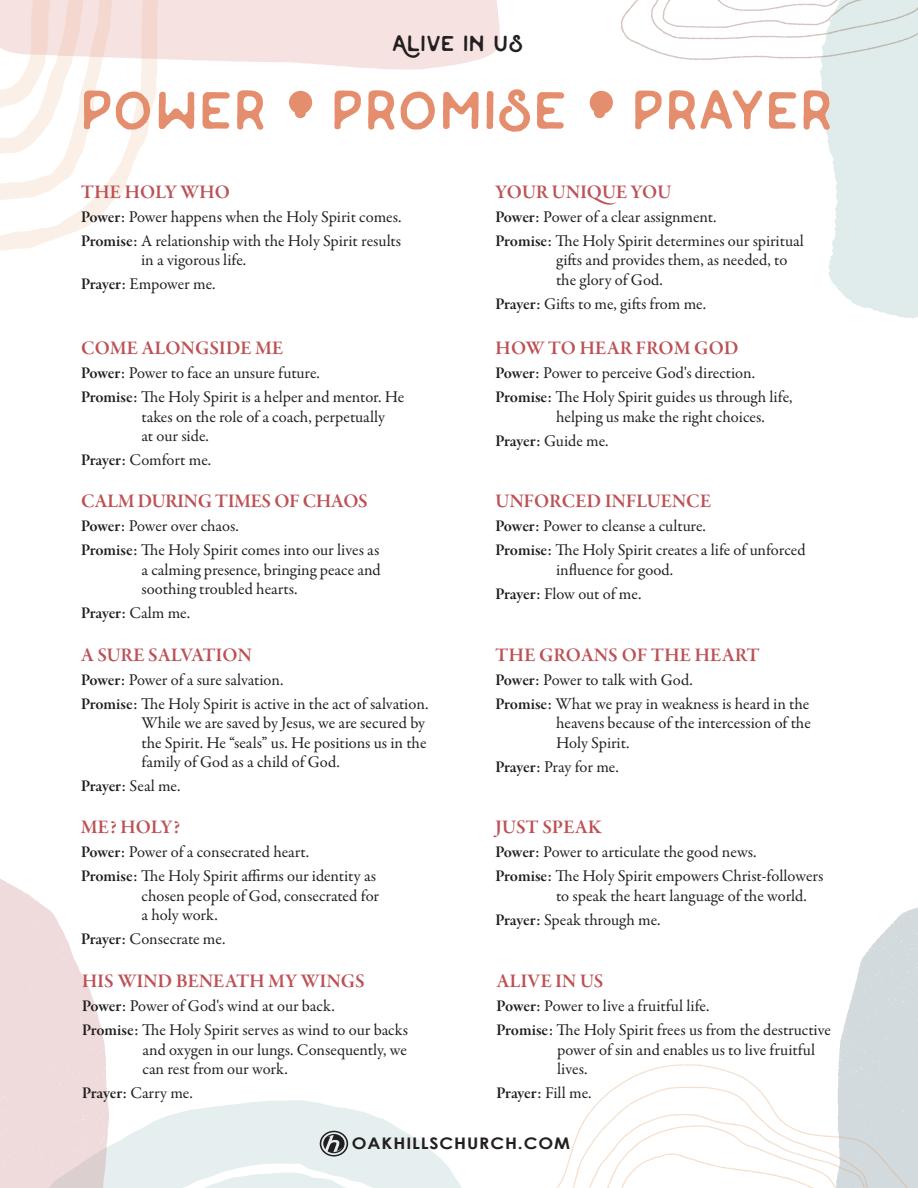
<style>
.page{position:relative;width:918px;height:1188px;background:#fff}
.page>*{position:absolute;margin:0;border:0;box-sizing:border-box;transform-origin:0 0}
.TOC_Content{font:700 73.5px "Swistblnk Moabhoers";letter-spacing:.015em;color:#e48e6e}
.TOC_Content-2{font:700 30px "Swistblnk Moabhoers";letter-spacing:.01em;color:#231f20}
.TOC_Content-3{font:19.5px "Garamond Premr Pro Smbd Subh";letter-spacing:.01em;color:#bc5156}
.TOC_Content-4{font:16.5px/19.5px "Garamond Premr Pro";color:#231f20}
.TOC_Content-5{font:16.5px "Garamond Premr Pro Smbd Subh";letter-spacing:-.005em;color:#231f20}
.t1{font:700 16.05px "Century Gothic";letter-spacing:.05em;color:#231f20;scale:1.1 1}
.s1{font-family:"Garamond Premr Pro Smbd Subh"}
.s2{font-family:"Garamond Premr Pro"}
</style>
<div class="page">
<svg style="left:621px;top:0;width:297px;height:319px"></svg>
<svg style="left:838px;top:907px;width:80px;height:157px"></svg>
<svg style="left:556px;top:1064px;width:362px;height:124px"></svg>
<svg style="left:0;top:0;width:500px;height:251px"></svg>
<svg style="left:594px;top:106px;width:11px;height:12px"></svg>
<svg style="left:0;top:879px;width:462px;height:309px"></svg>
<p class="TOC_Content-2" style="left:392px;top:27px;width:133px">Alive in us</p>
<p class="TOC_Content" style="left:81px;top:69px;width:753px">Power • Promise • Prayer</p>
<p class="TOC_Content-3" style="left:81px;top:180px;width:150px">THE HOLY WHO</p>
<p class="TOC_Content-4" style="left:81px;top:207px;width:322px"><span class="s1">Power:</span> Power happens when the Holy Spirit comes.</p>
<p class="TOC_Content-4" style="left:81px;top:231px;width:322px"><span class="s1">Promise:</span> A relationship with the Holy Spirit results</p>
<p class="TOC_Content-4" style="left:141px;top:251px;width:107px">in a vigorous life.</p>
<p class="TOC_Content-4" style="left:81px;top:275px;width:136px"><span class="s1">Prayer:</span> Empower me.</p>
<p class="TOC_Content-3" style="left:81px;top:337px;width:204px">COME ALONGSIDE ME</p>
<p class="TOC_Content-4" style="left:81px;top:364px;width:240px"><span class="s1">Power:</span> Power to face an unsure future.</p>
<p class="TOC_Content-4" style="left:142px;top:388px;width:264px;text-indent:-61px"><span class="s1">Promise:</span> The Holy Spirit is a helper and mentor. He takes on the role of a coach, perpetually<br>at our side.</p>
<p class="TOC_Content-4" style="left:81px;top:451px;width:132px"><span class="s1">Prayer:</span> Comfort me.</p>
<p class="TOC_Content-3" style="left:81px;top:490px;width:288px">CALM DURING TIMES OF CHAOS</p>
<p class="TOC_Content-4" style="left:81px;top:517px;width:159px"><span class="s1">Power:</span> Power over chaos.</p>
<p class="TOC_Content-4" style="left:142px;top:541px;width:241px;text-align:justify;text-indent:-61px"><span class="s1">Promise:</span> The Holy Spirit comes into our lives as a calming presence, bringing peace and soothing troubled hearts.</p>
<p class="TOC_Content-5" style="left:81px;top:603px;width:111px">Prayer: <span class="s2">Calm me.</span></p>
<p class="TOC_Content-3" style="left:81px;top:643px;width:172px">A SURE SALVATION</p>
<p class="TOC_Content-4" style="left:81px;top:670px;width:204px"><span class="s1">Power:</span> Power of a sure salvation.</p>
<p class="TOC_Content-4" style="left:142px;top:694px;width:288px;text-indent:-61px"><span class="s1">Promise:</span> The Holy Spirit is active in the act of salvation.<br>While we are saved by Jesus, we are secured by the Spirit. He “seals” us. He positions us in the family of God as a child of God.</p>
<p class="TOC_Content-5" style="left:81px;top:776px;width:101px">Prayer: <span class="s2">Seal me.</span></p>
<p class="TOC_Content-3" style="left:81px;top:816px;width:101px">ME? HOLY?</p>
<p class="TOC_Content-4" style="left:81px;top:843px;width:230px"><span class="s1">Power:</span> Power of a consecrated heart.</p>
<p class="TOC_Content-4" style="left:142px;top:867px;width:239px;text-indent:-61px"><span class="s1">Promise:</span> The Holy Spirit affirms our identity as chosen people of God, consecrated for a holy work.</p>
<p class="TOC_Content-4" style="left:81px;top:930px;width:146px"><span class="s1">Prayer:</span> Consecrate me.</p>
<p class="TOC_Content-3" style="left:82px;top:970px;width:284px">HIS WIND BENEATH MY WINGS</p>
<p class="TOC_Content-4" style="left:82px;top:997px;width:254px"><span class="s1">Power:</span> Power of God's wind at our back.</p>
<p class="TOC_Content-4" style="left:143px;top:1021px;width:267px;text-align:justify;text-indent:-61px"><span class="s1">Promise:</span> The Holy Spirit serves as wind to our backs and oxygen in our lungs. Consequently, we can rest from our work.</p>
<p class="TOC_Content-4" style="left:82px;top:1084px;width:112px"><span class="s1">Prayer:</span> Carry me.</p>
<p class="TOC_Content-3" style="left:496px;top:180px;width:177px">YOUR UNIQUE YOU</p>
<p class="TOC_Content-4" style="left:496px;top:207px;width:222px"><span class="s1">Power:</span> Power of a clear assignment.</p>
<p class="TOC_Content-4" style="left:556px;top:231px;width:249px;text-indent:-61px"><span class="s1">Promise:</span> The Holy Spirit determines our spiritual gifts and provides them, as needed, to the glory of God.</p>
<p class="TOC_Content-4" style="left:496px;top:294px;width:212px"><span class="s1">Prayer:</span> Gifts to me, gifts from me.</p>
<p class="TOC_Content-3" style="left:496px;top:337px;width:244px">HOW TO HEAR FROM GOD</p>
<p class="TOC_Content-4" style="left:496px;top:364px;width:261px"><span class="s1">Power:</span> Power to perceive God's direction.</p>
<p class="TOC_Content-4" style="left:556px;top:388px;width:238px;text-indent:-61px"><span class="s1">Promise:</span> The Holy Spirit guides us through life, helping us make the right choices.</p>
<p class="TOC_Content-4" style="left:496px;top:431px;width:115px"><span class="s1">Prayer:</span> Guide me.</p>
<p class="TOC_Content-3" style="left:496px;top:490px;width:217px">UNFORCED INFLUENCE</p>
<p class="TOC_Content-4" style="left:496px;top:517px;width:212px"><span class="s1">Power:</span> Power to cleanse a culture.</p>
<p class="TOC_Content-4" style="left:556px;top:541px;width:251px;text-indent:-61px"><span class="s1">Promise:</span> The Holy Spirit creates a life of unforced influence for good.</p>
<p class="TOC_Content-4" style="left:496px;top:584px;width:147px"><span class="s1">Prayer:</span> Flow out of me.</p>
<p class="TOC_Content-3" style="left:496px;top:643px;width:266px">THE GROANS OF THE HEART</p>
<p class="TOC_Content-4" style="left:496px;top:670px;width:199px"><span class="s1">Power:</span> Power to talk with God.</p>
<p class="TOC_Content-4" style="left:556px;top:694px;width:256px;text-align:justify;text-indent:-61px"><span class="s1">Promise:</span> What we pray in weakness is heard in the heavens because of the intercession of the Holy Spirit.</p>
<p class="TOC_Content-4" style="left:496px;top:757px;width:125px"><span class="s1">Prayer:</span> Pray for me.</p>
<p class="TOC_Content-3" style="left:496px;top:816px;width:108px">JUST SPEAK</p>
<p class="TOC_Content-4" style="left:496px;top:843px;width:263px"><span class="s1">Power:</span> Power to articulate the good news.</p>
<p class="TOC_Content-4" style="left:556px;top:867px;width:269px;text-indent:-61px"><span class="s1">Promise:</span> The Holy Spirit empowers Christ-followers to speak the heart language of the world.</p>
<p class="TOC_Content-4" style="left:496px;top:910px;width:167px"><span class="s1">Prayer:</span> Speak through me.</p>
<p class="TOC_Content-3" style="left:497px;top:970px;width:109px">ALIVE IN US</p>
<p class="TOC_Content-4" style="left:497px;top:997px;width:214px"><span class="s1">Power:</span> Power to live a fruitful life.</p>
<p class="TOC_Content-4" style="left:557px;top:1021px;width:275px;text-indent:-61px"><span class="s1">Promise:</span> The Holy Spirit frees us from the destructive power of sin and enables us to live fruitful lives.</p>
<p class="TOC_Content-5" style="left:497px;top:1083px;width:96px">Prayer: <span class="s2">Fill me.</span></p>
<p class="t1" style="left:352px;top:1133px;width:200px">OAKHILLSCHURCH.COM</p>
</div>
